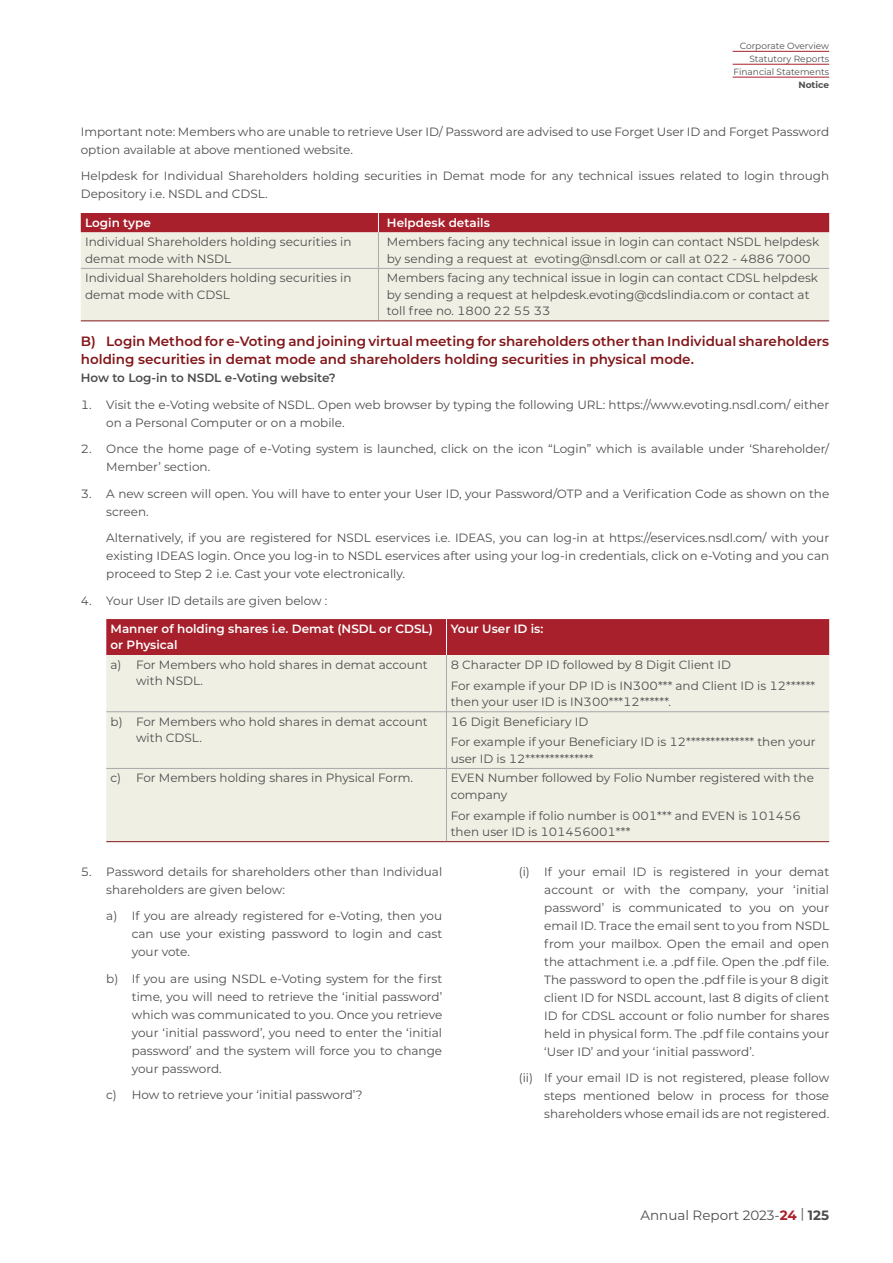
<style>
.page{position:relative;width:893px;height:1263px;background:#fff}
.page>*{position:absolute;margin:0;border:0;box-sizing:border-box;transform-origin:0 0}
.t1{font:600 13.5px/18px "Montserrat";color:#821619}
.t2{font:13.5px "Montserrat";color:#4d4d4f}
.t3{font:12px/18px "Montserrat";color:#4d4d4f}
.t4{font:600 12px/16.5px "Montserrat";color:#fff}
.t5{font:600 12px "Montserrat";color:#4d4d4f}
.t6{font:9px/12.9px "Montserrat";color:#4d4d4f;text-align:right}
.t7{font:700 9px "Montserrat";color:#4d4d4f}
.s1{font-weight:700;color:#a9212a}
.s2{font-weight:700}
</style>
<div class="page">
<hr style="left:733px;top:51px;width:96px;height:1px;background:#a9212a">
<hr style="left:733px;top:64px;width:96px;height:1px;background:#a9212a">
<hr style="left:733px;top:77px;width:96px;height:1px;background:#a9212a">
<div style="left:81px;top:232px;width:748px;height:88px;background:#f0efe3"></div>
<hr style="left:81px;top:268px;width:297px;height:1px;background:#a7a9ac">
<hr style="left:379px;top:268px;width:450px;height:1px;background:#a7a9ac">
<div style="left:81px;top:213px;width:748px;height:19px;background:#a7202c"></div>
<hr style="left:378px;top:232px;width:1px;height:36px;background:#a7a9ac">
<hr style="left:378px;top:268px;width:1px;height:52px;background:#a7a9ac">
<hr style="left:81px;top:320px;width:297px;height:1px;background:#821619">
<hr style="left:378px;top:320px;width:451px;height:1px;background:#821619">
<div style="left:106px;top:619px;width:723px;height:36px;background:#a7202c"></div>
<div style="left:106px;top:655px;width:723px;height:186px;background:#f0efe3"></div>
<hr style="left:106px;top:711px;width:340px;height:1px;background:#a7a9ac">
<hr style="left:447px;top:711px;width:382px;height:1px;background:#a7a9ac">
<hr style="left:106px;top:768px;width:340px;height:1px;background:#a7a9ac">
<hr style="left:447px;top:768px;width:382px;height:1px;background:#a7a9ac">
<hr style="left:446px;top:655px;width:1px;height:57px;background:#a7a9ac">
<hr style="left:446px;top:712px;width:1px;height:56px;background:#a7a9ac">
<hr style="left:446px;top:768px;width:1px;height:73px;background:#a7a9ac">
<hr style="left:106px;top:841px;width:340px;height:1px;background:#821619">
<hr style="left:446px;top:841px;width:383px;height:1px;background:#821619">
<hr style="left:446px;top:619px;width:1px;height:36px;background:#fff">
<p class="t6" style="left:733px;top:39px;width:97px">Corporate Overview<br>Statutory Reports<br>Financial Statements</p>
<p class="t7" style="left:798px;top:78px;width:32px">Notice</p>
<p class="t3" style="left:81px;top:122px;width:750px">Important note: Members who are unable to retrieve User ID/ Password are advised to use Forget User ID and Forget Password option available at above mentioned website.</p>
<p class="t3" style="left:81px;top:167px;width:750px">Helpdesk for Individual Shareholders holding securities in Demat mode for any technical issues related to login through<br>Depository i.e. NSDL and CDSL.</p>
<p class="t4" style="left:85px;top:214px;width:67px">Login type</p>
<p class="t4" style="left:387px;top:214px;width:104px">Helpdesk details</p>
<p class="t3" style="left:85px;top:233px;width:268px;line-height:16.5px">Individual Shareholders holding securities in demat mode with NSDL</p>
<p class="t3" style="left:387px;top:233px;width:434px;line-height:16.5px">Members facing any technical issue in login can contact NSDL helpdesk by sending a request at evoting@nsdl.com or call at 022 - 4886 7000</p>
<p class="t3" style="left:85px;top:269px;width:268px;line-height:16.5px">Individual Shareholders holding securities in demat mode with CDSL</p>
<p class="t3" style="left:387px;top:269px;width:433px;line-height:16.5px">Members facing any technical issue in login can contact CDSL helpdesk by sending a request at helpdesk.evoting@cdslindia.com or contact at toll free no. 1800 22 55 33</p>
<p class="t1" style="left:81px;top:332px;width:750px">B) Login Method for e-Voting and joining virtual meeting for shareholders other than Individual shareholders holding securities in demat mode and shareholders holding securities in physical mode.</p>
<p class="t5" style="left:81px;top:369px;width:257px">How to Log-in to NSDL e-Voting website?</p>
<p class="t3" style="left:106px;top:395px;width:724px;text-indent:-26px">1. Visit the e-Voting website of NSDL. Open web browser by typing the following URL: https://www.evoting.nsdl.com/ either on a Personal Computer or on a mobile.</p>
<p class="t3" style="left:106px;top:439px;width:724px;text-indent:-26px">2. Once the home page of e-Voting system is launched, click on the icon “Login” which is available under ‘Shareholder/<br>Member’ section.</p>
<p class="t3" style="left:106px;top:484px;width:724px;text-indent:-26px">3. A new screen will open. You will have to enter your User ID, your Password/OTP and a Verification Code as shown on the screen.</p>
<p class="t3" style="left:106px;top:528px;width:724px;text-align:justify">Alternatively, if you are registered for NSDL eservices i.e. IDEAS, you can log-in at https://eservices.nsdl.com/ with your existing IDEAS login. Once you log-in to NSDL eservices after using your log-in credentials, click on e-Voting and you can proceed to Step 2 i.e. Cast your vote electronically.</p>
<p class="t3" style="left:81px;top:591px;width:248px">4. Your User ID details are given below :</p>
<p class="t4" style="left:111px;top:620px;width:324px">Manner of holding shares i.e. Demat (NSDL or CDSL) or Physical</p>
<p class="t4" style="left:451px;top:620px;width:94px">Your User ID is:</p>
<p class="t3" style="left:136px;top:656px;width:293px;line-height:16.5px;text-indent:-26px">a) For Members who hold shares in demat account with NSDL.</p>
<p class="t3" style="left:451px;top:654px;width:366px;line-height:20.7px">8 Character DP ID followed by 8 Digit Client ID<br>For example if your DP ID is IN300*** and Client ID is 12******</p>
<p class="t3" style="left:451px;top:692px;width:222px">then your user ID is IN300***12******.</p>
<p class="t3" style="left:136px;top:713px;width:293px;line-height:16.5px;text-indent:-26px">b) For Members who hold shares in demat account with CDSL.</p>
<p class="t3" style="left:451px;top:711px;width:366px;line-height:20.7px">16 Digit Beneficiary ID<br>For example if your Beneficiary ID is 12************** then your</p>
<p class="t3" style="left:451px;top:749px;width:144px">user ID is 12**************</p>
<p class="t3" style="left:111px;top:769px;width:304px">c) For Members holding shares in Physical Form.</p>
<p class="t3" style="left:451px;top:769px;width:365px;line-height:16.5px">EVEN Number followed by Folio Number registered with the company</p>
<p class="t3" style="left:451px;top:807px;width:352px;line-height:16.5px">For example if folio number is 001*** and EVEN is 101456 then user ID is 101456001***</p>
<p class="t3" style="left:106px;top:862px;width:337px;text-indent:-26px">5. Password details for shareholders other than Individual shareholders are given below:</p>
<p class="t3" style="left:132px;top:907px;width:312px;text-align:justify;text-indent:-26px">a) If you are already registered for e-Voting, then you can use your existing password to login and cast your vote.</p>
<p class="t3" style="left:132px;top:969px;width:312px;text-align:justify;text-indent:-26px">b) If you are using NSDL e-Voting system for the first time, you will need to retrieve the ‘initial password’ which was communicated to you. Once you retrieve your ‘initial password’, you need to enter the ‘initial password’ and the system will force you to change your password.</p>
<p class="t3" style="left:106px;top:1086px;width:258px">c) How to retrieve your ‘initial password’?</p>
<p class="t3" style="left:544px;top:862px;width:286px;text-align:justify;text-indent:-26px">(i) If your email ID is registered in your demat account or with the company, your ‘initial password’ is communicated to you on your email ID. Trace the email sent to you from NSDL from your mailbox. Open the email and open the attachment i.e. a .pdf file. Open the .pdf file.<br>The password to open the .pdf file is your 8 digit client ID for NSDL account, last 8 digits of client ID for CDSL account or folio number for shares held in physical form. The .pdf file contains your ‘User ID’ and your ‘initial password’.</p>
<p class="t3" style="left:544px;top:1069px;width:286px;text-align:justify;text-indent:-26px">(ii) If your email ID is not registered, please follow steps mentioned below in process for those shareholders whose email ids are not registered.</p>
<p class="t2" style="left:640px;top:1206px;width:190px">Annual Report 2023-<span class="s1">24</span> | <span class="s2">125</span></p>
</div>
